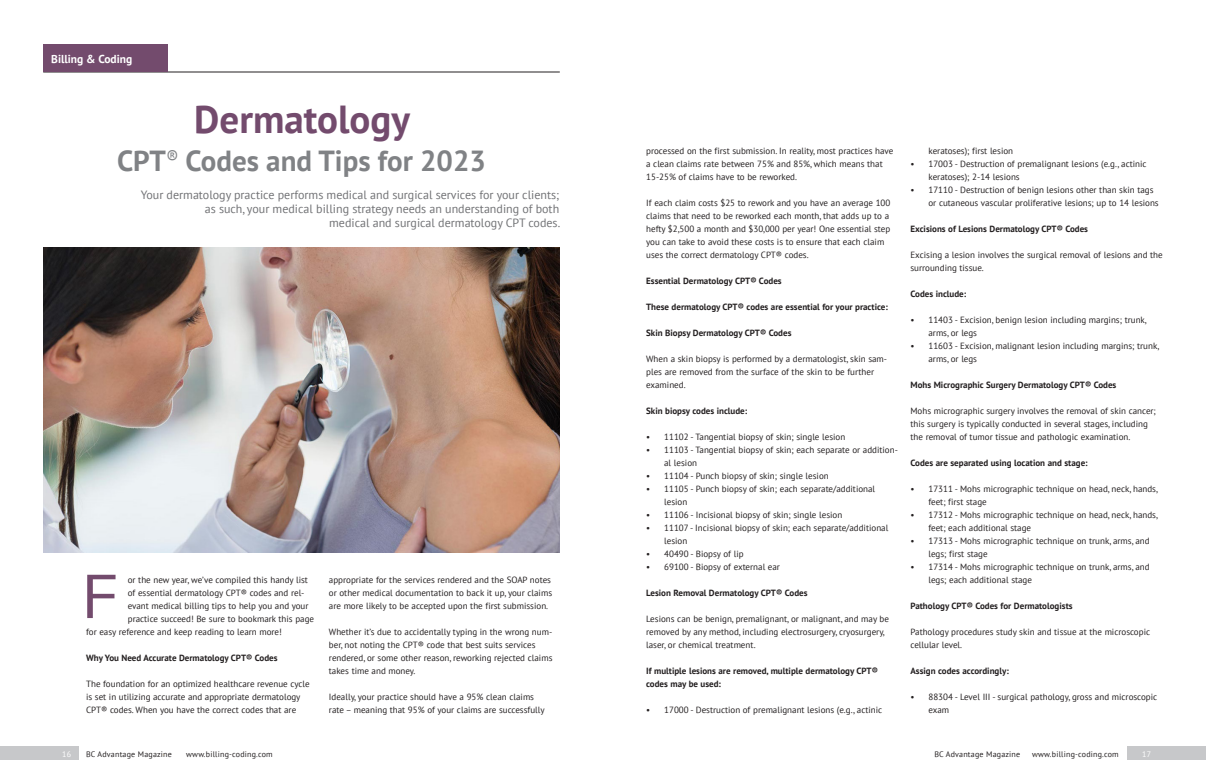
<style>
.page{position:relative;width:1206px;height:783px;background:#fff}
.page>*{position:absolute;margin:0;border:0;box-sizing:border-box;transform-origin:0 0}
.t1{font:62px "Sansation";color:#734b6d}
.t2{font:700 39px "PT Sans";color:#734b6d}
.t3{font:700 29px "PT Sans";color:#808285}
.t4{font:12px "PT Sans";color:#717275}
.t5{font:700 11.5px "PT Sans";color:#fff}
.Body_paragraph{font:9px/13px "PT Sans";color:#231f20}
.Body_paragraph-2{font:700 9px/13px "PT Sans";color:#231f20}
.t6{font:8px "PT Sans";letter-spacing:.025em;color:#231f20}
.t7{font:8px "PT Sans";color:#fff}
</style>
<div class="page">
<div style="left:0;top:746px;width:79px;height:14px;background:#c7c8ca"></div>
<div style="left:1127px;top:746px;width:79px;height:14px;background:#c7c8ca"></div>
<hr style="left:43px;top:72px;width:517px;height:1px;background:#231f20">
<div style="left:43px;top:44px;width:125px;height:28px;background:#734b6d"></div>
<img style="left:43px;top:247px;width:516px;height:306px">
<p class="t5" style="left:51px;top:51px;width:83px">Billing &amp; Coding</p>
<p class="t2" style="left:194px;top:93px;width:217px">Dermatology</p>
<p class="t3" style="left:117px;top:141px;width:370px">CPT<sup>®</sup> Codes and Tips for 2023</p>
<p class="t4" style="left:141px;top:187px;width:420px">Your dermatology practice performs medical and surgical services for your clients;</p>
<p class="t4" style="left:205px;top:201px;width:356px">as such, your medical billing strategy needs an understanding of both</p>
<p class="t4" style="left:329px;top:215px;width:233px">medical and surgical dermatology CPT codes.</p>
<p class="t1" style="left:82px;top:562px;width:36px">F</p>
<p class="Body_paragraph" style="left:128px;top:573px;width:182px">or the new year, we’ve compiled this handy list</p>
<p class="Body_paragraph" style="left:128px;top:586px;width:178px">of essential dermatology CPT® codes and rel-</p>
<p class="Body_paragraph" style="left:128px;top:599px;width:182px">evant medical billing tips to help you and your</p>
<p class="Body_paragraph" style="left:128px;top:612px;width:188px">practice succeed! Be sure to bookmark this page</p>
<p class="Body_paragraph" style="left:86px;top:625px;width:197px">for easy reference and keep reading to learn more!</p>
<p class="Body_paragraph-2" style="left:86px;top:651px;width:193px">Why You Need Accurate Dermatology CPT® Codes</p>
<p class="Body_paragraph" style="left:86px;top:677px;width:225px">The foundation for an optimized healthcare revenue cycle is set in utilizing accurate and appropriate dermatology<br>CPT® codes. When you have the correct codes that are</p>
<p class="Body_paragraph" style="left:329px;top:573px;width:225px">appropriate for the services rendered and the SOAP notes or other medical documentation to back it up, your claims are more likely to be accepted upon the first submission.</p>
<p class="Body_paragraph" style="left:329px;top:625px;width:225px">Whether it’s due to accidentally typing in the wrong num&shy;ber, not noting the CPT® code that best suits services rendered, or some other reason, reworking rejected claims takes time and money.</p>
<p class="Body_paragraph" style="left:329px;top:690px;width:217px">Ideally, your practice should have a 95% clean claims rate – meaning that 95% of your claims are successfully</p>
<p class="Body_paragraph" style="left:646px;top:144px;width:249px">processed on the first submission. In reality, most practices have a clean claims rate between 75% and 85%, which means that<br>15-25% of claims have to be reworked.</p>
<p class="Body_paragraph" style="left:646px;top:196px;width:246px">If each claim costs $25 to rework and you have an average 100 claims that need to be reworked each month, that adds up to a hefty $2,500 a month and $30,000 per year! One essential step you can take to avoid these costs is to ensure that each claim uses the correct dermatology CPT® codes.</p>
<p class="Body_paragraph-2" style="left:646px;top:274px;width:137px">Essential Dermatology CPT® Codes</p>
<p class="Body_paragraph-2" style="left:646px;top:300px;width:243px">These dermatology CPT® codes are essential for your practice:</p>
<p class="Body_paragraph-2" style="left:646px;top:326px;width:147px">Skin Biopsy Dermatology CPT® Codes</p>
<p class="Body_paragraph" style="left:646px;top:352px;width:242px">When a skin biopsy is performed by a dermatologist, skin sam&shy;ples are removed from the surface of the skin to be further examined.</p>
<p class="Body_paragraph-2" style="left:646px;top:404px;width:103px">Skin biopsy codes include:</p>
<p class="Body_paragraph" style="left:646px;top:430px;width:201px">• 11102 - Tangential biopsy of skin; single lesion</p>
<p class="Body_paragraph" style="left:664px;top:443px;width:235px;text-indent:-18px">• 11103 - Tangential biopsy of skin; each separate or addition&shy;al lesion</p>
<p class="Body_paragraph" style="left:646px;top:469px;width:184px">• 11104 - Punch biopsy of skin; single lesion</p>
<p class="Body_paragraph" style="left:664px;top:482px;width:213px;text-indent:-18px">• 11105 - Punch biopsy of skin; each separate/additional lesion</p>
<p class="Body_paragraph" style="left:646px;top:508px;width:198px">• 11106 - Incisional biopsy of skin; single lesion</p>
<p class="Body_paragraph" style="left:664px;top:521px;width:226px;text-indent:-18px">• 11107 - Incisional biopsy of skin; each separate/additional lesion</p>
<p class="Body_paragraph" style="left:646px;top:547px;width:99px">• 40490 - Biopsy of lip</p>
<p class="Body_paragraph" style="left:646px;top:560px;width:135px">• 69100 - Biopsy of external ear</p>
<p class="Body_paragraph-2" style="left:646px;top:586px;width:163px">Lesion Removal Dermatology CPT® Codes</p>
<p class="Body_paragraph" style="left:646px;top:612px;width:244px">Lesions can be benign, premalignant, or malignant, and may be removed by any method, including electrosurgery, cryosurgery, laser, or chemical treatment.</p>
<p class="Body_paragraph-2" style="left:646px;top:664px;width:233px">If multiple lesions are removed, multiple dermatology CPT® codes may be used:</p>
<p class="Body_paragraph" style="left:646px;top:703px;width:238px">• 17000 - Destruction of premalignant lesions (e.g., actinic</p>
<p class="Body_paragraph" style="left:928px;top:144px;width:86px">keratoses); first lesion</p>
<p class="Body_paragraph" style="left:928px;top:157px;width:220px;text-indent:-18px">• 17003 - Destruction of premalignant lesions (e.g., actinic keratoses); 2-14 lesions</p>
<p class="Body_paragraph" style="left:928px;top:183px;width:232px;text-indent:-18px">• 17110 - Destruction of benign lesions other than skin tags or cutaneous vascular proliferative lesions; up to 14 lesions</p>
<p class="Body_paragraph-2" style="left:910px;top:222px;width:179px">Excisions of Lesions Dermatology CPT® Codes</p>
<p class="Body_paragraph" style="left:910px;top:248px;width:254px">Excising a lesion involves the surgical removal of lesions and the surrounding tissue.</p>
<p class="Body_paragraph-2" style="left:910px;top:287px;width:57px">Codes include:</p>
<p class="Body_paragraph" style="left:928px;top:313px;width:220px;text-indent:-18px">• 11403 - Excision, benign lesion including margins; trunk, arms, or legs</p>
<p class="Body_paragraph" style="left:928px;top:339px;width:232px;text-indent:-18px">• 11603 - Excision, malignant lesion including margins; trunk, arms, or legs</p>
<p class="Body_paragraph-2" style="left:910px;top:378px;width:207px">Mohs Micrographic Surgery Dermatology CPT® Codes</p>
<p class="Body_paragraph" style="left:910px;top:404px;width:247px">Mohs micrographic surgery involves the removal of skin cancer; this surgery is typically conducted in several stages, including the removal of tumor tissue and pathologic examination.</p>
<p class="Body_paragraph-2" style="left:911px;top:456px;width:179px">Codes are separated using location and stage:</p>
<p class="Body_paragraph" style="left:929px;top:482px;width:231px;text-indent:-18px">• 17311 - Mohs micrographic technique on head, neck, hands, feet; first stage</p>
<p class="Body_paragraph" style="left:929px;top:508px;width:231px;text-indent:-18px">• 17312 - Mohs micrographic technique on head, neck, hands, feet; each additional stage</p>
<p class="Body_paragraph" style="left:929px;top:534px;width:223px;text-indent:-18px">• 17313 - Mohs micrographic technique on trunk, arms, and legs; first stage</p>
<p class="Body_paragraph" style="left:929px;top:560px;width:223px;text-indent:-18px">• 17314 - Mohs micrographic technique on trunk, arms, and legs; each additional stage</p>
<p class="Body_paragraph-2" style="left:911px;top:599px;width:164px">Pathology CPT® Codes for Dermatologists</p>
<p class="Body_paragraph" style="left:910px;top:625px;width:241px">Pathology procedures study skin and tissue at the microscopic cellular level.</p>
<p class="Body_paragraph-2" style="left:910px;top:664px;width:100px">Assign codes accordingly:</p>
<p class="Body_paragraph" style="left:928px;top:690px;width:230px;text-indent:-18px">• 88304 - Level III - surgical pathology, gross and microscopic exam</p>
<p class="t7" style="left:62px;top:749px;width:10px">16</p>
<p class="t6" style="left:86px;top:749px;width:87px">BC Advantage Magazine</p>
<p class="t6" style="left:186px;top:749px;width:88px">www.billing-coding.com</p>
<p class="t6" style="left:934px;top:749px;width:87px">BC Advantage Magazine</p>
<p class="t6" style="left:1032px;top:749px;width:88px">www.billing-coding.com</p>
<p class="t7" style="left:1142px;top:749px;width:10px">17</p>
</div>
